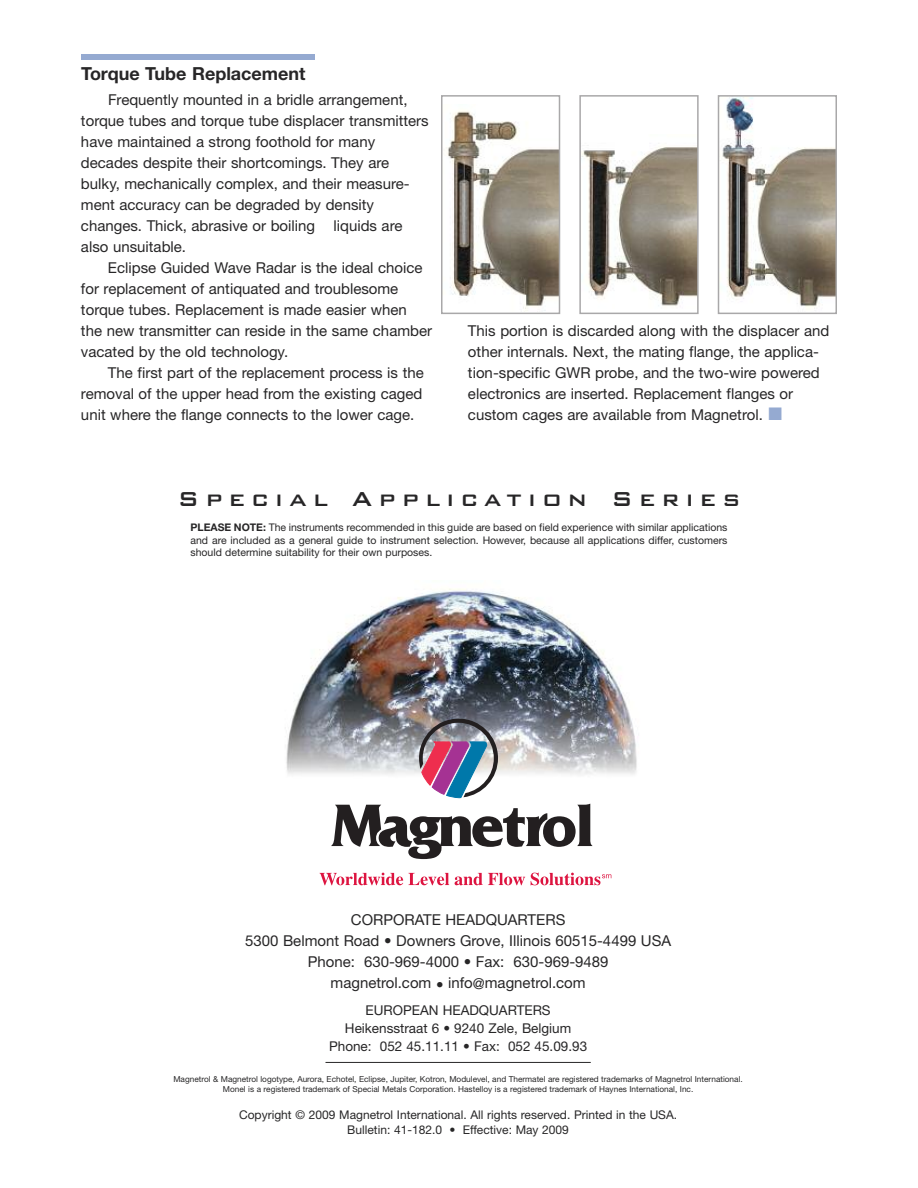
<style>
.page{position:relative;width:918px;height:1188px;background:#fff}
.page>*{position:absolute;margin:0;border:0;box-sizing:border-box;transform-origin:0 0}
.t1{font:500 27px "Bank Gothic BT";letter-spacing:.23em;color:#272627}
.t2{font:700 18px "Helvetica Neue";color:#272627}
.t3{font:15px/21px "Helvetica Neue";color:#272627}
.t4{font:13.5px/18px "Helvetica Neue";color:#272627;text-align:center}
.t5{font:12px/14.4px "Helvetica Neue";color:#272627;text-align:center}
.t6{font:10.5px/12.8px "Helvetica Neue";color:#272627;text-align:justify}
.t7{font:8.25px/9.9px "Helvetica Neue";color:#272627;text-align:center}
.s1{color:#95aad1}
.s2{font-weight:700}
</style>
<div class="page">
<img style="left:446px;top:111px;width:111px;height:200px">
<div style="left:441px;top:95px;width:119px;height:219px;border:2px solid #a9a8a9"></div>
<img style="left:582px;top:147px;width:114px;height:159px">
<div style="left:579px;top:95px;width:120px;height:219px;border:2px solid #a9a8a9"></div>
<img style="left:722px;top:98px;width:112px;height:211px">
<div style="left:718px;top:95px;width:119px;height:219px;border:2px solid #a9a8a9"></div>
<div style="left:81px;top:54px;width:234px;height:6px;background:#95aad1"></div>
<img style="left:286px;top:588px;width:351px;height:216px">
<hr style="left:326px;top:1062px;width:265px;height:1px;background:#272627">
<svg style="left:331px;top:804px;width:261px;height:55px"></svg>
<svg style="left:419px;top:719px;width:79px;height:79px"></svg>
<svg style="left:320px;top:873px;width:129px;height:12px"></svg>
<svg style="left:455px;top:873px;width:70px;height:12px"></svg>
<svg style="left:531px;top:873px;width:80px;height:12px"></svg>
<p class="t2" style="left:81px;top:67px;width:226px">Torque Tube Replacement</p>
<p class="t3" style="left:81px;top:91px;width:349px;text-indent:27px">Frequently mounted in a bridle arrangement, torque tubes and torque tube displacer transmitters have maintained a strong foothold for many decades despite their shortcomings. They are bulky, mechanically complex, and their measure&shy;ment accuracy can be degraded by density changes. Thick, abrasive or boiling liquids are also unsuitable.</p>
<p class="t3" style="left:81px;top:259px;width:353px;text-indent:27px">Eclipse Guided Wave Radar is the ideal choice for replacement of antiquated and troublesome torque tubes. Replacement is made easier when<br>the new transmitter can reside in the same chamber vacated by the old technology.</p>
<p class="t3" style="left:81px;top:364px;width:344px;text-align:justify;text-indent:27px">The first part of the replacement process is the removal of the upper head from the existing caged unit where the flange connects to the lower cage.</p>
<p class="t3" style="left:468px;top:322px;width:363px">This portion is discarded along with the displacer and other internals. Next, the mating flange, the applica&shy;tion-specific GWR probe, and the two-wire powered electronics are inserted. Replacement flanges or custom cages are available from Magnetrol. <span class="s1">■</span></p>
<h1 class="t1" style="left:178px;top:481px;width:564px">Special Application Series</h1>
<p class="t6" style="left:190px;top:522px;width:539px"><span class="s2">PLEASE NOTE:</span> The instruments recommended in this guide are based on field experience with similar applications and are included as a general guide to instrument selection. However, because all applications differ, customers should determine suitability for their own purposes.</p>
<p class="t3" style="left:245px;top:911px;width:428px;text-align:center">CORPORATE HEADQUARTERS<br>5300 Belmont Road • Downers Grove, Illinois 60515-4499 USA Phone: 630-969-4000 • Fax: 630-969-9489<br>magnetrol.com • info@magnetrol.com</p>
<p class="t4" style="left:329px;top:1003px;width:260px">EUROPEAN HEADQUARTERS<br>Heikensstraat 6 • 9240 Zele, Belgium<br>Phone: 052 45.11.11 • Fax: 052 45.09.93</p>
<p class="t7" style="left:173px;top:1075px;width:571px">Magnetrol &amp; Magnetrol logotype, Aurora, Echotel, Eclipse, Jupiter, Kotron, Modulevel, and Thermatel are registered trademarks of Magnetrol International.<br>Monel is a registered trademark of Special Metals Corporation. Hastelloy is a registered trademark of Haynes International, Inc.</p>
<p class="t5" style="left:239px;top:1109px;width:440px">Copyright © 2009 Magnetrol International. All rights reserved. Printed in the USA.<br>Bulletin: 41-182.0 • Effective: May 2009</p>
</div>
